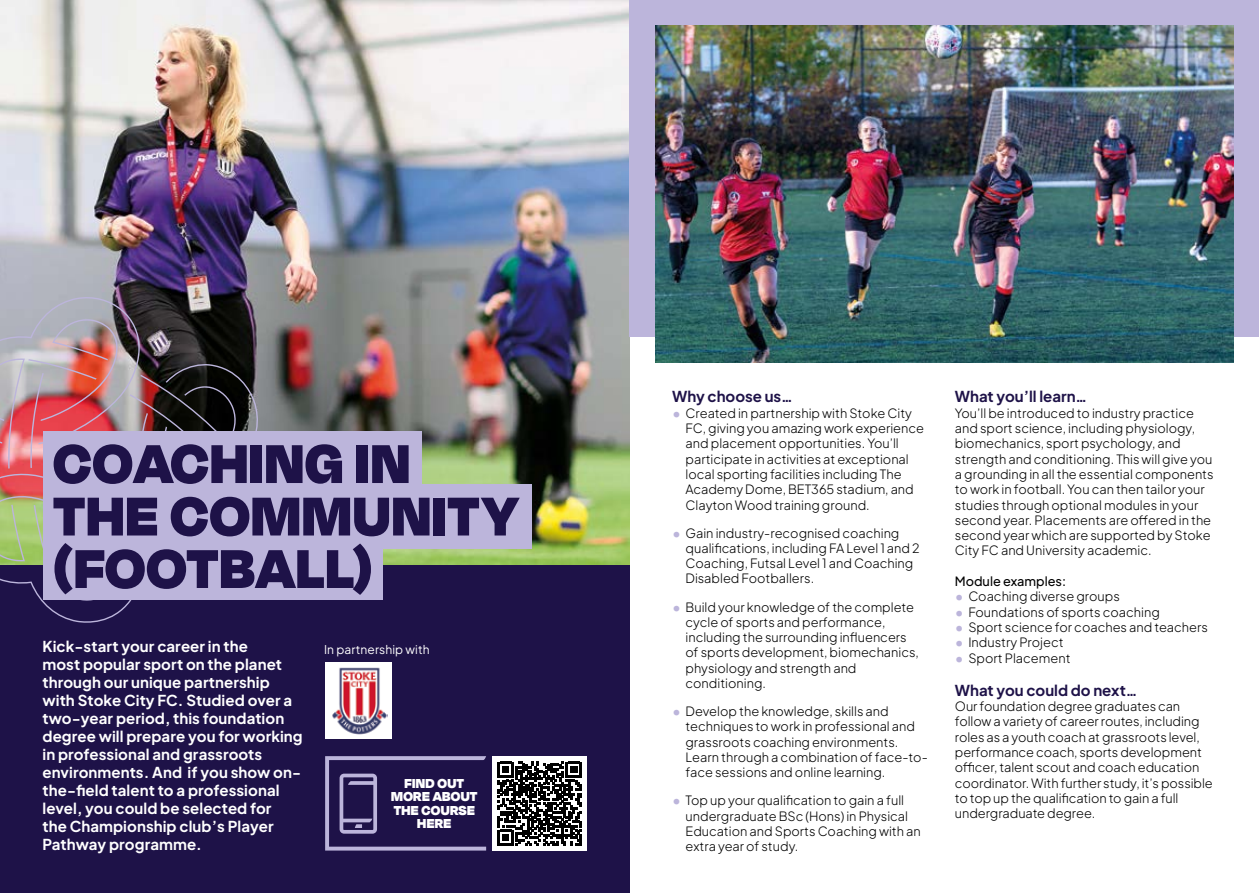
<style>
.page{position:relative;width:1259px;height:893px;background:#fff}
.page>*{position:absolute;margin:0;border:0;box-sizing:border-box;transform-origin:0 0}
.t1{font:900 63px/52.5px "Degular Display";letter-spacing:.02em;color:#1e1248}
.t2{font:700 15px/18px "Plus Jakarta Sans";letter-spacing:.005em;color:#fff}
.t3{font:700 15px "Plus Jakarta Sans";color:#1e1248}
.t4{font:900 15px/13.5px "Degular Display";letter-spacing:.02em;color:#fff;text-align:center}
.t5{font:300 12.75px/15.3px "Plus Jakarta Sans";color:#000}
.t6{font:500 12.75px "Plus Jakarta Sans";color:#000}
.t7{font:12px "Plus Jakarta Sans";letter-spacing:.01em;color:#fff}
.s1{font-weight:800;color:#bcb5db}
</style>
<div class="page">
<img style="left:0;top:0;width:629px;height:566px">
<div style="left:0;top:566px;width:629px;height:327px;background:#1e1248"></div>
<img style="left:0;top:295px;width:262px;height:328px">
<div style="left:629px;top:0;width:630px;height:337px;background:#bcb5db"></div>
<svg style="left:325px;top:756px;width:161px;height:95px"></svg>
<div style="left:492px;top:756px;width:95px;height:94px;background:#fff"></div>
<svg style="left:497px;top:761px;width:85px;height:85px"></svg>
<div style="left:43px;top:484px;width:488px;height:65px;background:#bcb5db"></div>
<div style="left:43px;top:431px;width:379px;height:65px;background:#bcb5db"></div>
<div style="left:43px;top:535px;width:340px;height:64px;background:#bcb5db"></div>
<div style="left:325px;top:662px;width:67px;height:76px;background:#fff"></div>
<img style="left:332px;top:667px;width:56px;height:67px">
<img style="left:655px;top:26px;width:578px;height:337px">
<h1 class="t1" style="left:53px;top:435px;width:466px">COACHING IN<br>THE COMMUNITY (FOOTBALL)</h1>
<p class="t2" style="left:43px;top:636px;width:262px">Kick-start your career in the<br>most popular sport on the planet through our unique partnership with Stoke City FC. Studied over a two-year period, this foundation degree will prepare you for working in professional and grassroots environments. And if you show on&shy;the-field talent to a professional level, you could be selected for<br>the Championship club’s Player<br>Pathway programme.</p>
<p class="t7" style="left:324px;top:640px;width:107px">In partnership with</p>
<p class="t4" style="left:391px;top:775px;width:88px">FIND OUT<br>MORE ABOUT<br>THE COURSE<br>HERE</p>
<p class="t3" style="left:672px;top:383px;width:122px">Why choose us…</p>
<p class="t5" style="left:685px;top:404px;width:240px;text-indent:-14px"><span class="s1">•</span> Created in partnership with Stoke City FC, giving you amazing work experience and placement opportunities. You’ll participate in activities at exceptional local sporting facilities including The Academy Dome, BET365 stadium, and Clayton Wood training ground.</p>
<p class="t5" style="left:685px;top:524px;width:236px;text-indent:-14px"><span class="s1">•</span> Gain industry-recognised coaching qualifications, including FA Level 1 and 2<br>Coaching, Futsal Level 1 and Coaching Disabled Footballers.</p>
<p class="t5" style="left:685px;top:598px;width:235px;text-indent:-14px"><span class="s1">•</span> Build your knowledge of the complete cycle of sports and performance, including the surrounding influencers of sports development, biomechanics, physiology and strength and conditioning.</p>
<p class="t5" style="left:685px;top:702px;width:244px;text-indent:-14px"><span class="s1">•</span> Develop the knowledge, skills and techniques to work in professional and grassroots coaching environments.<br>Learn through a combination of face-to&shy;face sessions and online learning.</p>
<p class="t5" style="left:685px;top:792px;width:237px;text-indent:-14px"><span class="s1">•</span> Top up your qualification to gain a full undergraduate BSc (Hons) in Physical Education and Sports Coaching with an extra year of study.</p>
<p class="t3" style="left:955px;top:383px;width:134px">What you’ll learn…</p>
<p class="t5" style="left:955px;top:404px;width:260px">You’ll be introduced to industry practice and sport science, including physiology, biomechanics, sport psychology, and strength and conditioning. This will give you a grounding in all the essential components to work in football. You can then tailor your studies through optional modules in your second year. Placements are offered in the second year which are supported by Stoke City FC and University academic.</p>
<p class="t6" style="left:955px;top:571px;width:113px">Module examples:</p>
<p class="t5" style="left:955px;top:588px;width:166px"><span class="s1">•</span> Coaching diverse groups</p>
<p class="t5" style="left:955px;top:603px;width:206px"><span class="s1">•</span> Foundations of sports coaching</p>
<p class="t5" style="left:955px;top:618px;width:254px"><span class="s1">•</span> Sport science for coaches and teachers</p>
<p class="t5" style="left:955px;top:634px;width:110px"><span class="s1">•</span> Industry Project</p>
<p class="t5" style="left:955px;top:649px;width:117px"><span class="s1">•</span> Sport Placement</p>
<p class="t3" style="left:955px;top:677px;width:184px">What you could do next…</p>
<p class="t5" style="left:955px;top:697px;width:259px">Our foundation degree graduates can follow a variety of career routes, including roles as a youth coach at grassroots level, performance coach, sports development officer, talent scout and coach education coordinator. With further study, it’s possible to top up the qualification to gain a full undergraduate degree.</p>
</div>
